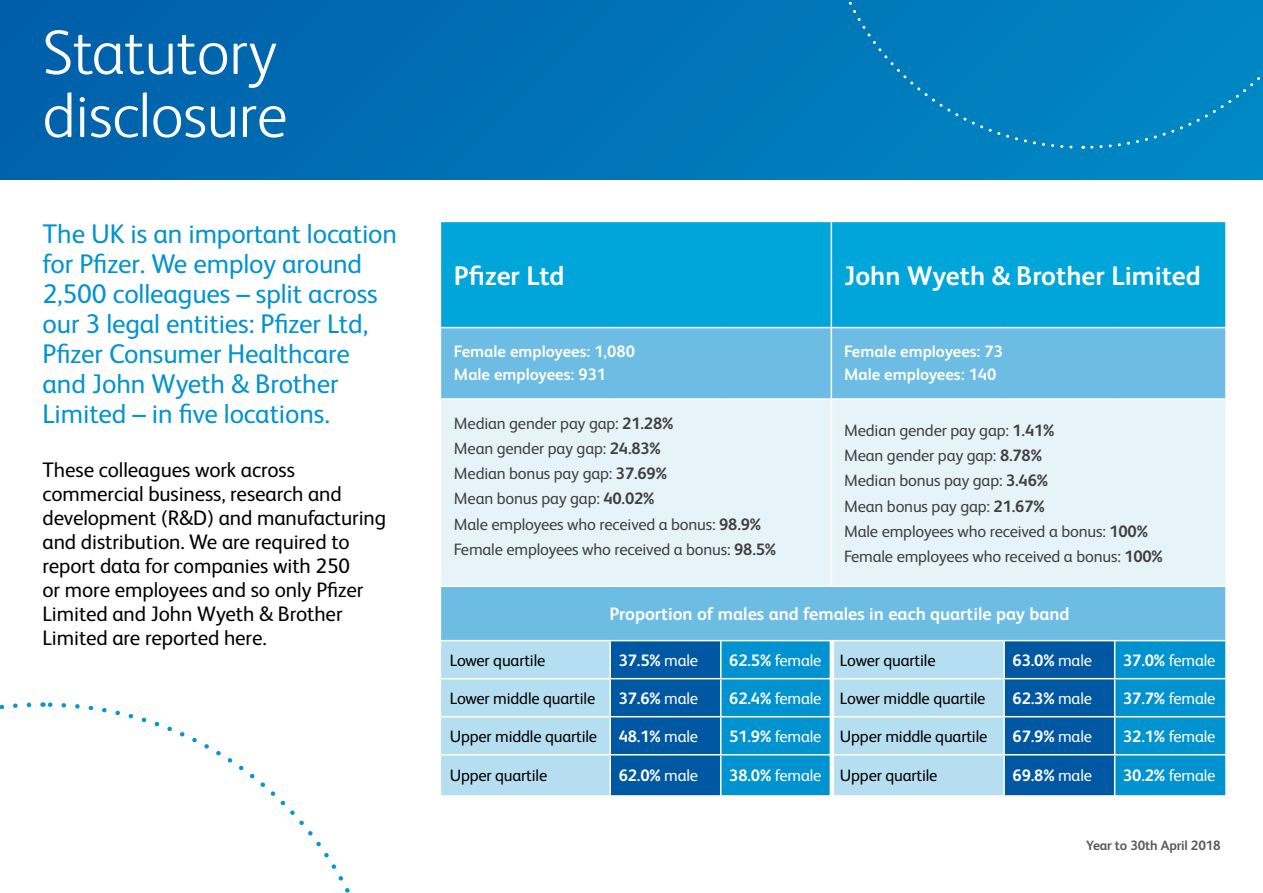
<style>
.page{position:relative;width:1263px;height:893px;background:#fff}
.page>*{position:absolute;margin:0;border:0;box-sizing:border-box;transform-origin:0 0}
.t1{font:300 63px/63px "FS Albert";letter-spacing:-.005em;color:#fff}
.t2{font:27px/30px "FS Albert";letter-spacing:-.005em;color:#0093d0}
.t3{font:700 27px "FS Albert";color:#fff}
.t4{font:21px/24px "FS Albert";letter-spacing:-.005em;color:#000}
.t5{font:700 18px "FS Albert";color:#fff}
.t6{font:16.5px/25.2px "FS Albert";letter-spacing:-.01em;color:#414042}
.t7{font:16.5px "FS Albert";letter-spacing:-.01em;color:#000}
.t8{font:700 16.5px/22.5px "FS Albert";color:#fff}
.t9{font:16.5px "FS Albert";letter-spacing:-.01em;color:#fff}
.t10{font:700 13.5px "FS Albert";letter-spacing:-.01em;color:#58595b}
.s1{font-weight:700}
.s2{font-weight:400}
.s3{font-weight:700;color:#fff}
.s4{color:#fff}
</style>
<div class="page">
<svg style="left:0;top:0;width:1263px;height:179px;background:#006eb2"></svg>
<div style="left:441px;top:222px;width:784px;height:105px;background:#00a5d9"></div>
<div style="left:441px;top:328px;width:784px;height:312px;background:#6dbce3"></div>
<div style="left:441px;top:400px;width:784px;height:185px;background:#e6f4fa"></div>
<div style="left:441px;top:641px;width:168px;height:154px;background:#b5dff1"></div>
<div style="left:611px;top:641px;width:109px;height:154px;background:#0057a2"></div>
<svg style="left:721px;top:641px;width:504px;height:154px;background:#40a1d1"></svg>
<hr style="left:831px;top:222px;width:1px;height:105px;background:#fff">
<hr style="left:831px;top:328px;width:1px;height:70px;background:#fff">
<hr style="left:441px;top:398px;width:169px;height:2px;background:#fff">
<hr style="left:610px;top:398px;width:111px;height:2px;background:#fff">
<hr style="left:721px;top:398px;width:110px;height:2px;background:#fff">
<hr style="left:831px;top:398px;width:173px;height:2px;background:#fff">
<hr style="left:831px;top:400px;width:1px;height:185px;background:#fff">
<hr style="left:1004px;top:398px;width:111px;height:2px;background:#fff">
<hr style="left:1115px;top:398px;width:110px;height:2px;background:#fff">
<hr style="left:441px;top:585px;width:169px;height:2px;background:#fff">
<hr style="left:610px;top:585px;width:111px;height:2px;background:#fff">
<hr style="left:721px;top:585px;width:110px;height:2px;background:#fff">
<hr style="left:831px;top:585px;width:173px;height:2px;background:#fff">
<hr style="left:1004px;top:585px;width:111px;height:2px;background:#fff">
<hr style="left:1115px;top:585px;width:110px;height:2px;background:#fff">
<hr style="left:1003px;top:641px;width:2px;height:37px;background:#fff">
<hr style="left:1114px;top:641px;width:1px;height:37px;background:#fff">
<hr style="left:441px;top:678px;width:169px;height:1px;background:#fff">
<hr style="left:610px;top:678px;width:111px;height:1px;background:#fff">
<hr style="left:721px;top:678px;width:110px;height:1px;background:#fff">
<hr style="left:831px;top:678px;width:173px;height:1px;background:#fff">
<hr style="left:1004px;top:678px;width:111px;height:1px;background:#fff">
<hr style="left:1003px;top:679px;width:2px;height:37px;background:#fff">
<hr style="left:1115px;top:678px;width:110px;height:1px;background:#fff">
<hr style="left:1114px;top:679px;width:1px;height:37px;background:#fff">
<hr style="left:441px;top:716px;width:169px;height:1px;background:#fff">
<hr style="left:610px;top:716px;width:111px;height:1px;background:#fff">
<hr style="left:721px;top:716px;width:110px;height:1px;background:#fff">
<hr style="left:831px;top:716px;width:173px;height:1px;background:#fff">
<hr style="left:1004px;top:716px;width:111px;height:1px;background:#fff">
<hr style="left:1003px;top:717px;width:2px;height:37px;background:#fff">
<hr style="left:1115px;top:716px;width:110px;height:1px;background:#fff">
<hr style="left:1114px;top:717px;width:1px;height:37px;background:#fff">
<hr style="left:441px;top:754px;width:169px;height:1px;background:#fff">
<hr style="left:610px;top:754px;width:111px;height:1px;background:#fff">
<hr style="left:721px;top:754px;width:110px;height:1px;background:#fff">
<hr style="left:831px;top:754px;width:173px;height:1px;background:#fff">
<hr style="left:1004px;top:754px;width:111px;height:1px;background:#fff">
<hr style="left:1003px;top:755px;width:2px;height:40px;background:#fff">
<hr style="left:1115px;top:754px;width:110px;height:1px;background:#fff">
<hr style="left:1114px;top:755px;width:1px;height:40px;background:#fff">
<div style="left:820px;top:0;width:443px;height:150px;background:#0080be"></div>
<svg style="left:45px;top:702px;width:305px;height:191px"></svg>
<svg style="left:0;top:702px;width:32px;height:8px"></svg>
<hr style="left:830px;top:641px;width:4px;height:168px;background:#fff">
<h1 class="t1" style="left:43px;top:18px;width:247px">Statutory disclosure</h1>
<h2 class="t2" style="left:43px;top:217px;width:356px">The UK is an important location for Pfizer. We employ around<br>2,500 colleagues – split across our 3 legal entities: Pfizer Ltd,<br>Pfizer Consumer Healthcare and John Wyeth &amp; Brother<br>Limited – in five locations.</h2>
<p class="t4" style="left:43px;top:457px;width:345px">These colleagues work across commercial business, research and development (R&amp;D) and manufacturing and distribution. We are required to report data for companies with 250<br>or more employees and so only Pfizer Limited and John Wyeth &amp; Brother Limited are reported here.</p>
<h2 class="t3" style="left:454px;top:258px;width:112px">Pfizer Ltd</h2>
<h2 class="t3" style="left:844px;top:258px;width:358px">John Wyeth &amp; Brother Limited</h2>
<p class="t8" style="left:454px;top:340px;width:183px">Female employees: 1,080<br>Male employees: 931</p>
<p class="t8" style="left:844px;top:340px;width:160px">Female employees: 73<br>Male employees: 140</p>
<p class="t6" style="left:454px;top:410px;width:324px">Median gender pay gap: <span class="s1">21.28%<br></span>Mean gender pay gap: <span class="s1">24.83%<br></span>Median bonus pay gap: <span class="s1">37.69%<br></span>Mean bonus pay gap: <span class="s1">40.02%<br></span>Male employees who received a bonus: <span class="s1">98.9% </span>Female employees who received a bonus: <span class="s1">98.5%</span></p>
<p class="t6" style="left:844px;top:417px;width:320px">Median gender pay gap: <span class="s1">1.41%<br></span>Mean gender pay gap: <span class="s1">8.78%<br></span>Median bonus pay gap: <span class="s1">3.46%<br></span>Mean bonus pay gap: <span class="s1">21.67%<br></span>Male employees who received a bonus: <span class="s1">100%<br></span>Female employees who received a bonus: <span class="s1">100%</span></p>
<p class="t5" style="left:609px;top:602px;width:462px">Proportion of males and females in each quartile pay band</p>
<p class="t7" style="left:450px;top:649px;width:97px">Lower quartile</p>
<p class="t8" style="left:619px;top:648px;width:81px">37.5% <span class="s2">male</span></p>
<p class="t7" style="left:729px;top:649px;width:208px"><span class="s3">62.5%</span> <span class="s4">female</span> Lower quartile</p>
<p class="t8" style="left:1013px;top:648px;width:81px">63.0% <span class="s2">male</span></p>
<p class="t9" style="left:1123px;top:649px;width:94px"><span class="s1">37.0%</span> female</p>
<p class="t7" style="left:450px;top:687px;width:147px">Lower middle quartile</p>
<p class="t8" style="left:619px;top:686px;width:81px">37.6% <span class="s2">male</span></p>
<p class="t7" style="left:729px;top:687px;width:258px"><span class="s3">62.4%</span> <span class="s4">female</span> Lower middle quartile</p>
<p class="t8" style="left:1013px;top:686px;width:81px">62.3% <span class="s2">male</span></p>
<p class="t9" style="left:1123px;top:687px;width:94px"><span class="s1">37.7%</span> female</p>
<p class="t7" style="left:450px;top:725px;width:149px">Upper middle quartile</p>
<p class="t8" style="left:619px;top:724px;width:81px">48.1% <span class="s2">male</span></p>
<p class="t7" style="left:729px;top:725px;width:260px"><span class="s3">51.9%</span> <span class="s4">female</span> Upper middle quartile</p>
<p class="t8" style="left:1013px;top:724px;width:81px">67.9% <span class="s2">male</span></p>
<p class="t9" style="left:1123px;top:725px;width:94px"><span class="s1">32.1%</span> female</p>
<p class="t7" style="left:450px;top:765px;width:99px">Upper quartile</p>
<p class="t8" style="left:619px;top:764px;width:81px">62.0% <span class="s2">male</span></p>
<p class="t7" style="left:729px;top:765px;width:210px"><span class="s3">38.0%</span> <span class="s4">female</span> Upper quartile</p>
<p class="t8" style="left:1013px;top:764px;width:81px">69.8% <span class="s2">male</span></p>
<p class="t9" style="left:1123px;top:765px;width:94px"><span class="s1">30.2%</span> female</p>
<p class="t10" style="left:1086px;top:836px;width:136px">Year to 30th April 2018</p>
</div>
